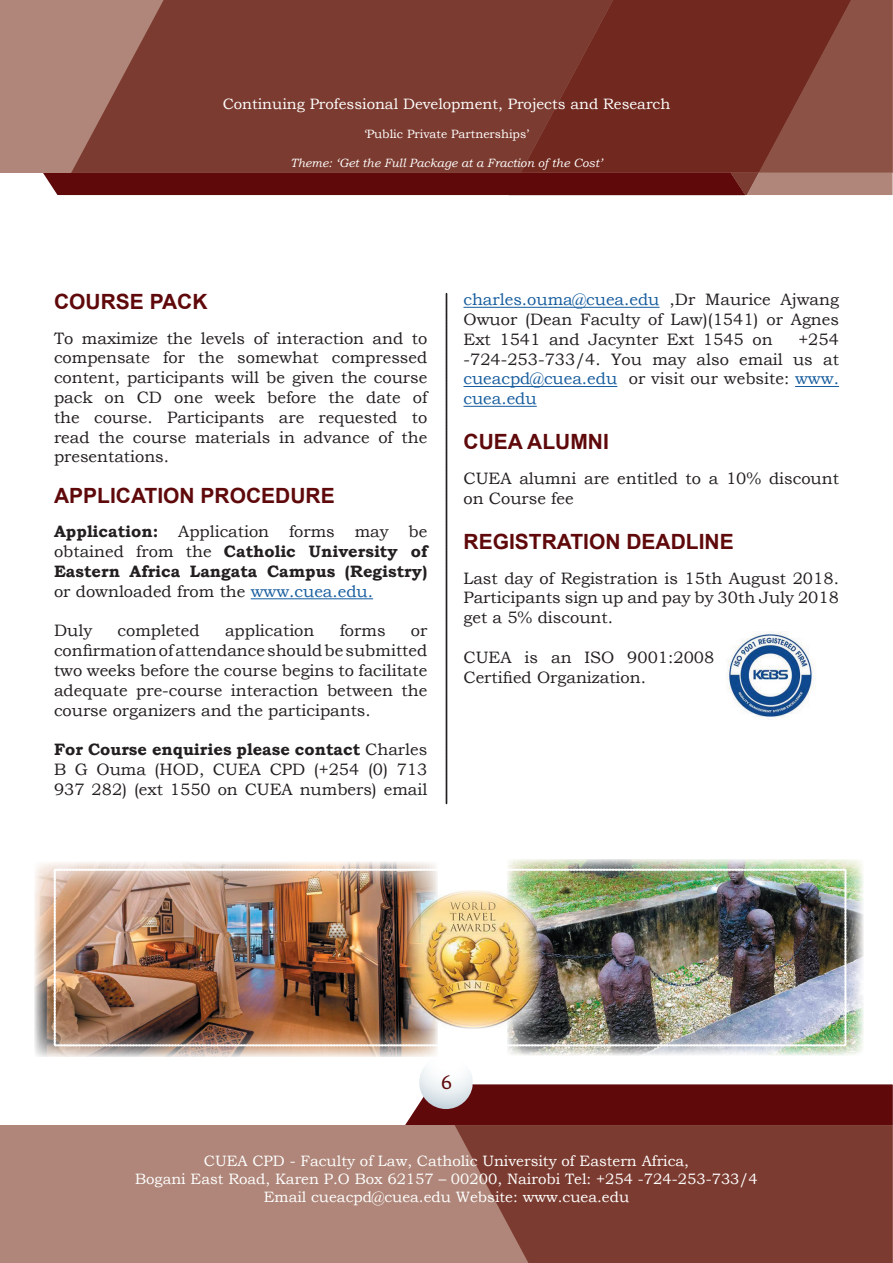
<style>
.page{position:relative;width:893px;height:1263px;background:#fff}
.page>*{position:absolute;margin:0;border:0;box-sizing:border-box;transform-origin:0 0}
.t1{font:700 21px "Arial";color:#5f090b}
.t2{font:21px "Fenix";color:#5f090b}
.t3{font:16.5px/19.8px "Bookman Old Style";color:#231f20;text-align:justify}
.t4{font:700 16.5px/19.8px "Bookman Old Style";color:#231f20;text-align:justify}
.t5{font:15px/18px "Bookman Old Style";color:#fff;text-align:center}
.t6{font:italic 12px "Bookman Old Style";color:#fff}
.t7{font:12px "Bookman Old Style";color:#fff}
.s1{font-weight:400}
.s2{font-weight:400;color:#175d9e}
.s3{font-weight:700}
.s4{color:#175d9e}
</style>
<div class="page">
<div style="left:0;top:0;width:892px;height:173px;background:#af8679"></div>
<svg style="left:59px;top:0;width:834px;height:195px;background:#7f3e35"></svg>
<svg style="left:521px;top:0;width:330px;height:173px;background:#763126"></svg>
<div style="left:0;top:1125px;width:892px;height:138px;background:#af8679"></div>
<svg style="left:455px;top:1125px;width:438px;height:138px;background:#804136"></svg>
<img style="left:35px;top:862px;width:403px;height:195px">
<svg style="left:419px;top:1055px;width:473px;height:70px"></svg>
<hr style="left:251px;top:598px;width:122px;height:1px;background:#175d9e">
<hr style="left:463px;top:307px;width:196px;height:1px;background:#175d9e">
<hr style="left:463px;top:386px;width:154px;height:1px;background:#175d9e">
<hr style="left:795px;top:386px;width:44px;height:1px;background:#175d9e">
<hr style="left:463px;top:406px;width:74px;height:1px;background:#175d9e">
<svg style="left:446px;top:293px;width:1px;height:511px"></svg>
<img style="left:728px;top:632px;width:86px;height:87px">
<img style="left:507px;top:859px;width:356px;height:196px">
<img style="left:54px;top:869px;width:792px;height:177px">
<p class="t5" style="left:223px;top:95px;width:449px">Continuing Professional Development, Projects and Research</p>
<p class="t7" style="left:364px;top:126px;width:166px">‘Public Private Partnerships’</p>
<p class="t6" style="left:290px;top:155px;width:314px">Theme: ‘Get the Full Package at a Fraction of the Cost’</p>
<p class="t1" style="left:54px;top:286px;width:155px">COURSE PACK</p>
<p class="t3" style="left:54px;top:328px;width:375px">To maximize the levels of interaction and to compensate for the somewhat compressed content, participants will be given the course pack on CD one week before the date of the course. Participants are requested to read the course materials in advance of the presentations.</p>
<p class="t1" style="left:54px;top:480px;width:282px">APPLICATION PROCEDURE</p>
<p class="t4" style="left:54px;top:522px;width:375px">Application: <span class="s1">Application forms may be obtained from the</span> Catholic University of Eastern Africa Langata Campus (Registry) <span class="s1">or downloaded from the</span> <span class="s2">www.cuea.edu.</span></p>
<p class="t3" style="left:54px;top:621px;width:40px">Duly</p>
<p class="t3" style="left:118px;top:621px;width:84px">completed</p>
<p class="t3" style="left:225px;top:621px;width:91px">application</p>
<p class="t3" style="left:340px;top:621px;width:47px">forms</p>
<p class="t3" style="left:54px;top:621px;width:375px;text-indent:357px">or confirmation of attendance should be submitted two weeks before the course begins to facilitate adequate pre-course interaction between the course organizers and the participants.</p>
<p class="t3" style="left:54px;top:740px;width:375px"><span class="s3">For Course enquiries please contact</span> Charles B G Ouma (HOD, CUEA CPD (+254 (0) 713<br>937 282) (ext 1550 on CUEA numbers) email</p>
<p class="t3" style="left:463px;top:290px;width:377px"><span class="s4">charles.ouma@cuea.edu</span> ,Dr Maurice Ajwang Owuor (Dean Faculty of Law)(1541) or Agnes Ext 1541 and Jacynter Ext 1545 on</p>
<p class="t3" style="left:463px;top:329px;width:377px;text-indent:335px">+254 -724-253-733/4. You may also email us at <span class="s4">cueacpd@cuea.edu</span> or visit our website: <span class="s4">www. cuea.edu</span></p>
<p class="t1" style="left:463px;top:427px;width:147px">CUEA ALUMNI</p>
<p class="t3" style="left:463px;top:469px;width:377px">CUEA alumni are entitled to a 10% discount on Course fee</p>
<p class="t1" style="left:463px;top:527px;width:272px">REGISTRATION DEADLINE</p>
<p class="t3" style="left:463px;top:568px;width:377px">Last day of Registration is 15th August 2018.<br>Participants sign up and pay by 30th July 2018 get a 5% discount.</p>
<p class="t3" style="left:463px;top:647px;width:252px">CUEA is an ISO 9001:2008<br>Certified Organization.</p>
<p class="t2" style="left:441px;top:1070px;width:12px">6</p>
<p class="t5" style="left:135px;top:1152px;width:624px">CUEA CPD - Faculty of Law, Catholic University of Eastern Africa,<br>Bogani East Road, Karen P.O Box 62157 – 00200, Nairobi Tel: +254 -724-253-733/4<br>Email cueacpd@cuea.edu Website: www.cuea.edu</p>
</div>
